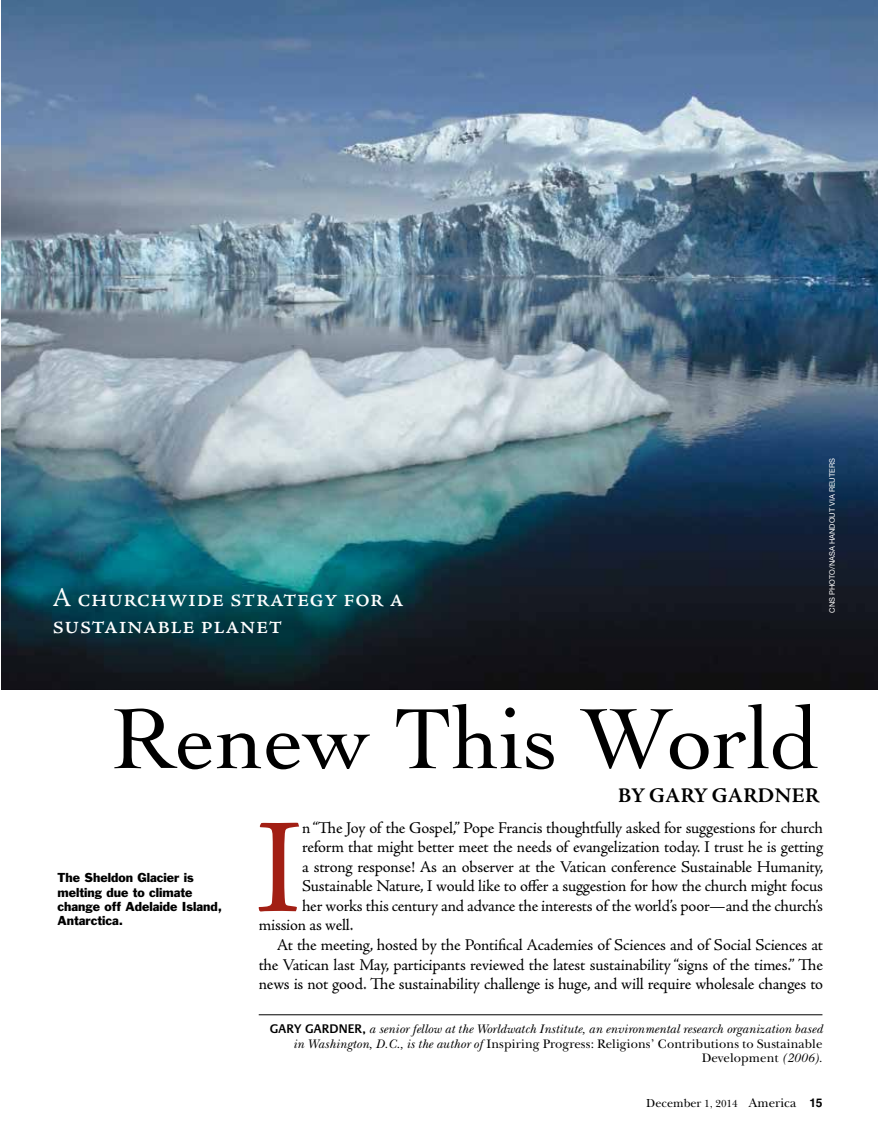
<style>
.page{position:relative;width:878px;height:1134px;background:#fff}
.page>*{position:absolute;margin:0;border:0;box-sizing:border-box;transform-origin:0 0}
.t1{font:135.75px "Adobe Jenson Pro";color:#a21f14}
.t2{font:90px "Cochin LT Std";color:#000}
.t3{font:27px/27px "Adobe Jenson Pro";color:#fff}
.t4{font:700 21px "Adobe Jenson Pro";letter-spacing:.015em;color:#000}
.t5{font:16.5px "Adobe Jenson Pro";letter-spacing:-.015em;color:#000}
.t6{font:italic 12.75px/14.5px "New Baskerville ITC";letter-spacing:.01em;color:#000;text-align:right}
.t7{font:12px/14.4px "Franklin Gothic Std";color:#000}
.t8{font:12px "New Baskerville ITC";color:#000}
.t9{font:7.5px "Helvetica Neue";color:#fff}
.s1{font-family:"Praxis LT Pro";font-weight:600;font-style:normal}
.s2{font-style:normal}
.s3{font-size:10.5px}
.s4{font-size:12.75px}
.s5{font-family:"Helvetica LT Std";font-weight:700}
</style>
<div class="page">
<img style="left:2px;top:0;width:876px;height:690px">
<hr style="left:259px;top:1015px;width:563px;height:1px;background:#000">
<h3 class="t3" style="left:52px;top:584px;width:353px">A churchwide strategy for a sustainable planet</h3>
<p class="t9" style="left:826px;top:613px;width:156px;rotate:-90deg">CNS photo/NASA handout via Reuters</p>
<h2 class="t2" style="left:111px;top:687px;width:710px">Renew This World</h2>
<p class="t4" style="left:618px;top:784px;width:196px">BY GARY GARDNER</p>
<p class="t7" style="left:58px;top:870px;width:166px">The Sheldon Glacier is melting due to climate change off Adelaide Island,<br>Antarctica.</p>
<h1 class="t1" style="left:254px;top:792px;width:49px">I</h1>
<p class="t5" style="left:302px;top:818px;width:522px">n “The Joy of the Gospel,” Pope Francis thoughtfully asked for suggestions for church</p>
<p class="t5" style="left:302px;top:838px;width:522px">reform that might better meet the needs of evangelization today. I trust he is getting</p>
<p class="t5" style="left:302px;top:857px;width:523px">a strong response! As an observer at the Vatican conference Sustainable Humanity,</p>
<p class="t5" style="left:302px;top:877px;width:522px">Sustainable Nature, I would like to offer a suggestion for how the church might focus</p>
<p class="t5" style="left:302px;top:896px;width:522px">her works this century and advance the interests of the world’s poor—and the church’s</p>
<p class="t5" style="left:259px;top:916px;width:96px">mission as well.</p>
<p class="t5" style="left:277px;top:935px;width:547px">At the meeting, hosted by the Pontifical Academies of Sciences and of Social Sciences at</p>
<p class="t5" style="left:259px;top:955px;width:565px">the Vatican last May, participants reviewed the latest sustainability “signs of the times.” The</p>
<p class="t5" style="left:259px;top:975px;width:566px">news is not good. The sustainability challenge is huge, and will require wholesale changes to</p>
<p class="t6" style="left:270px;top:1022px;width:554px"><span class="s1">GARY GARDNER,</span> a senior fellow at the Worldwatch Institute, an environmental research organization based in Washington, D.C., is the author of <span class="s2">Inspiring Progress: Religions’ Contributions to Sustainable<br>Development</span> (2006).</p>
<p class="t8" style="left:646px;top:1096px;width:178px">December <span class="s3">1, 2014</span> <span class="s4">America</span> <span class="s5">15</span></p>
</div>
